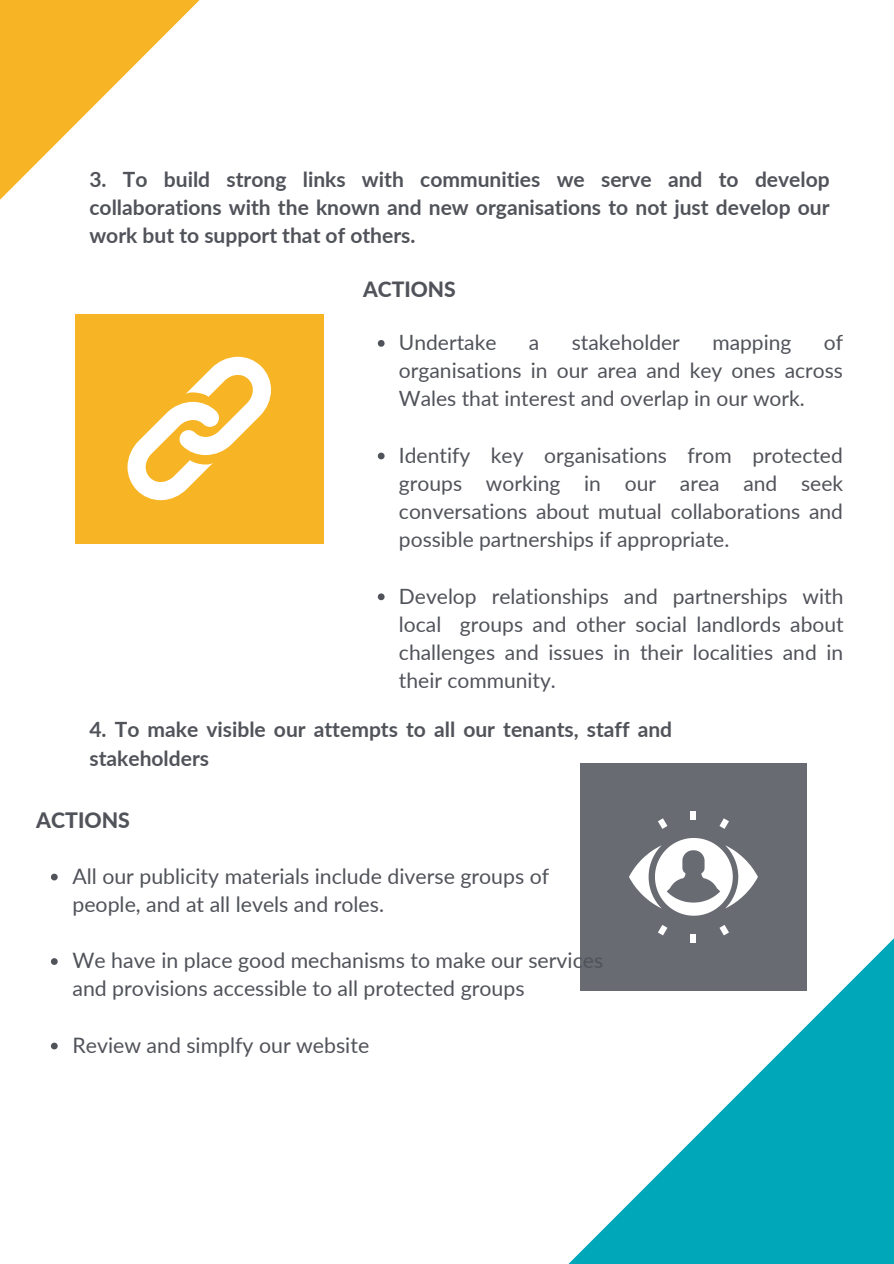
<style>
.page{position:relative;width:894px;height:1264px;background:#fff}
.page>*{position:absolute;margin:0;border:0;box-sizing:border-box;transform-origin:0 0}
.t1{font:21.3px/28.2px "Lato";color:#51535a}
.t2{font:800 21.3px "Lato";color:#51535a}
.t3{font:21px/28.2px "Lato";color:#51535a;text-align:justify}
.t4{font:700 21px/28.2px "Lato";color:#51535a}
.t5{font:800 21px "Lato";color:#51535a}
</style>
<div class="page">
<svg style="left:0;top:0;width:200px;height:200px"></svg>
<div style="left:75px;top:314px;width:249px;height:229px;background:#f7b526"></div>
<svg style="left:127px;top:357px;width:144px;height:143px"></svg>
<svg style="left:569px;top:937px;width:324px;height:326px;fill:#00a7b8"></svg>
<div style="left:580px;top:762px;width:226px;height:228px;background:#696b73"></div>
<svg style="left:629px;top:838px;width:128px;height:77px"></svg>
<div style="left:690px;top:811px;width:6px;height:8px;background:#fff"></div>
<div style="left:690px;top:933px;width:6px;height:9px;background:#fff"></div>
<svg style="left:658px;top:818px;width:9px;height:11px"></svg>
<svg style="left:719px;top:925px;width:9px;height:10px"></svg>
<svg style="left:658px;top:925px;width:9px;height:10px"></svg>
<svg style="left:719px;top:818px;width:9px;height:11px"></svg>
<svg style="left:378px;top:340px;width:6px;height:7px"></svg>
<svg style="left:378px;top:452px;width:6px;height:7px"></svg>
<svg style="left:378px;top:593px;width:6px;height:7px"></svg>
<svg style="left:51px;top:873px;width:7px;height:7px"></svg>
<svg style="left:51px;top:958px;width:7px;height:6px"></svg>
<svg style="left:51px;top:1042px;width:7px;height:7px"></svg>
<p class="t4" style="left:89px;top:165px;width:741px;text-align:justify">3. To build strong links with communities we serve and to develop collaborations with the known and new organisations to not just develop our work but to support that of others.</p>
<p class="t5" style="left:363px;top:276px;width:94px">ACTIONS</p>
<p class="t3" style="left:399px;top:328px;width:99px">Undertake</p>
<p class="t3" style="left:529px;top:328px;width:12px">a</p>
<p class="t3" style="left:571px;top:328px;width:110px">stakeholder</p>
<p class="t3" style="left:712px;top:328px;width:81px">mapping</p>
<p class="t3" style="left:399px;top:328px;width:445px;text-indent:425px">of organisations in our area and key ones across Wales that interest and overlap in our work.</p>
<p class="t3" style="left:399px;top:440px;width:445px">Identify key organisations from protected groups working in our area and seek conversations about mutual collaborations and possible partnerships if appropriate.</p>
<p class="t3" style="left:399px;top:581px;width:446px">Develop relationships and partnerships with local groups and other social landlords about challenges and issues in their localities and in their community.</p>
<p class="t4" style="left:89px;top:714px;width:584px;line-height:29.2px">4. To make visible our attempts to all our tenants, staff and stakeholders</p>
<p class="t2" style="left:36px;top:806px;width:95px">ACTIONS</p>
<p class="t1" style="left:72px;top:861px;width:478px">All our publicity materials include diverse groups of people, and at all levels and roles.</p>
<p class="t1" style="left:72px;top:945px;width:532px">We have in place good mechanisms to make our services and provisions accessible to all protected groups</p>
<p class="t1" style="left:72px;top:1030px;width:298px">Review and simplfy our website</p>
</div>
